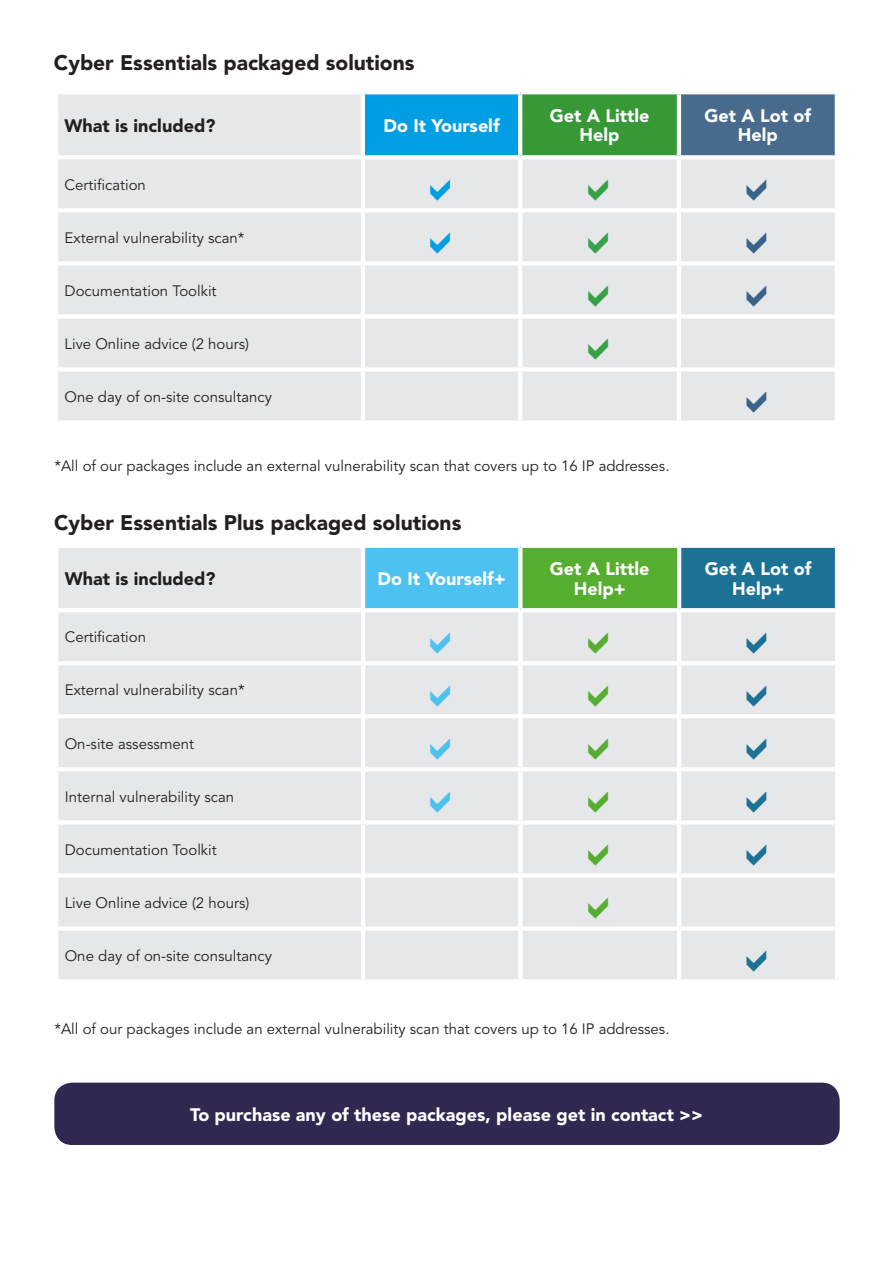
<style>
.page{position:relative;width:893px;height:1263px;background:#fff}
.page>*{position:absolute;margin:0;border:0;box-sizing:border-box;transform-origin:0 0}
.Body_text{font:900 21px "Avenir LT Std";color:#231f20}
.t1{font:900 18px/19.5px "Avenir LT Std";color:#fff;text-align:center}
.t2{font:900 18px "Avenir LT Std";color:#231f20}
.t3{font:15px "Avenir LT Std";color:#231f20}
</style>
<div class="page">
<div style="left:58px;top:94px;width:777px;height:114px;background:#e6e7e9"></div>
<div style="left:363px;top:92px;width:157px;height:65px;background:#009ee3"></div>
<div style="left:520px;top:92px;width:159px;height:65px;background:#369936"></div>
<div style="left:679px;top:92px;width:158px;height:65px;background:#476a8d"></div>
<div style="left:58px;top:212px;width:777px;height:208px;background:#e6e7e9"></div>
<hr style="left:518px;top:159px;width:4px;height:49px;background:#fff">
<hr style="left:677px;top:159px;width:4px;height:49px;background:#fff">
<hr style="left:361px;top:212px;width:4px;height:49px;background:#fff">
<hr style="left:518px;top:212px;width:4px;height:49px;background:#fff">
<hr style="left:677px;top:212px;width:4px;height:49px;background:#fff">
<hr style="left:54px;top:261px;width:309px;height:4px;background:#fff">
<hr style="left:363px;top:261px;width:157px;height:4px;background:#fff">
<hr style="left:361px;top:265px;width:4px;height:49px;background:#fff">
<hr style="left:520px;top:261px;width:159px;height:4px;background:#fff">
<hr style="left:518px;top:265px;width:4px;height:49px;background:#fff">
<hr style="left:679px;top:261px;width:160px;height:4px;background:#fff">
<hr style="left:677px;top:265px;width:4px;height:49px;background:#fff">
<div style="left:54px;top:314px;width:309px;height:5px;background:#fff"></div>
<div style="left:363px;top:314px;width:157px;height:5px;background:#fff"></div>
<hr style="left:361px;top:319px;width:4px;height:48px;background:#fff">
<div style="left:520px;top:314px;width:159px;height:5px;background:#fff"></div>
<hr style="left:518px;top:319px;width:4px;height:48px;background:#fff">
<div style="left:679px;top:314px;width:160px;height:5px;background:#fff"></div>
<hr style="left:677px;top:319px;width:4px;height:48px;background:#fff">
<div style="left:54px;top:367px;width:309px;height:5px;background:#fff"></div>
<div style="left:363px;top:367px;width:157px;height:5px;background:#fff"></div>
<hr style="left:361px;top:372px;width:4px;height:48px;background:#fff">
<div style="left:520px;top:367px;width:159px;height:5px;background:#fff"></div>
<hr style="left:518px;top:372px;width:4px;height:48px;background:#fff">
<div style="left:679px;top:367px;width:160px;height:5px;background:#fff"></div>
<hr style="left:677px;top:372px;width:4px;height:48px;background:#fff">
<hr style="left:54px;top:155px;width:309px;height:4px;background:#fff">
<hr style="left:361px;top:159px;width:4px;height:49px;background:#fff">
<hr style="left:361px;top:94px;width:4px;height:61px;background:#fff">
<hr style="left:363px;top:90px;width:157px;height:4px;background:#fff">
<svg style="left:518px;top:94px;width:4px;height:61px"></svg>
<svg style="left:363px;top:155px;width:157px;height:4px"></svg>
<hr style="left:520px;top:90px;width:159px;height:4px;background:#fff">
<hr style="left:677px;top:94px;width:4px;height:61px;background:#fff">
<svg style="left:520px;top:155px;width:159px;height:4px"></svg>
<hr style="left:679px;top:90px;width:160px;height:4px;background:#fff">
<hr style="left:835px;top:94px;width:4px;height:61px;background:#fff">
<svg style="left:679px;top:155px;width:158px;height:4px"></svg>
<div style="left:58px;top:665px;width:777px;height:314px;background:#e6e7e9"></div>
<hr style="left:361px;top:665px;width:4px;height:49px;background:#fff">
<hr style="left:518px;top:665px;width:4px;height:49px;background:#fff">
<hr style="left:677px;top:665px;width:4px;height:49px;background:#fff">
<hr style="left:54px;top:714px;width:309px;height:4px;background:#fff">
<hr style="left:363px;top:714px;width:157px;height:4px;background:#fff">
<hr style="left:361px;top:718px;width:4px;height:49px;background:#fff">
<hr style="left:520px;top:714px;width:159px;height:4px;background:#fff">
<hr style="left:518px;top:718px;width:4px;height:49px;background:#fff">
<hr style="left:679px;top:714px;width:160px;height:4px;background:#fff">
<hr style="left:677px;top:718px;width:4px;height:49px;background:#fff">
<hr style="left:54px;top:767px;width:309px;height:4px;background:#fff">
<hr style="left:363px;top:767px;width:157px;height:4px;background:#fff">
<hr style="left:361px;top:771px;width:4px;height:49px;background:#fff">
<hr style="left:520px;top:767px;width:159px;height:4px;background:#fff">
<hr style="left:518px;top:771px;width:4px;height:49px;background:#fff">
<hr style="left:679px;top:767px;width:160px;height:4px;background:#fff">
<hr style="left:677px;top:771px;width:4px;height:49px;background:#fff">
<hr style="left:54px;top:820px;width:309px;height:4px;background:#fff">
<hr style="left:363px;top:820px;width:157px;height:4px;background:#fff">
<hr style="left:361px;top:824px;width:4px;height:49px;background:#fff">
<hr style="left:520px;top:820px;width:159px;height:4px;background:#fff">
<hr style="left:518px;top:824px;width:4px;height:49px;background:#fff">
<hr style="left:679px;top:820px;width:160px;height:4px;background:#fff">
<hr style="left:677px;top:824px;width:4px;height:49px;background:#fff">
<div style="left:54px;top:873px;width:309px;height:5px;background:#fff"></div>
<div style="left:363px;top:873px;width:157px;height:5px;background:#fff"></div>
<hr style="left:361px;top:878px;width:4px;height:48px;background:#fff">
<div style="left:520px;top:873px;width:159px;height:5px;background:#fff"></div>
<hr style="left:518px;top:878px;width:4px;height:48px;background:#fff">
<div style="left:679px;top:873px;width:160px;height:5px;background:#fff"></div>
<hr style="left:677px;top:878px;width:4px;height:48px;background:#fff">
<div style="left:54px;top:926px;width:309px;height:5px;background:#fff"></div>
<div style="left:363px;top:926px;width:157px;height:5px;background:#fff"></div>
<hr style="left:361px;top:931px;width:4px;height:48px;background:#fff">
<div style="left:520px;top:926px;width:159px;height:5px;background:#fff"></div>
<hr style="left:518px;top:931px;width:4px;height:48px;background:#fff">
<div style="left:679px;top:926px;width:160px;height:5px;background:#fff"></div>
<hr style="left:677px;top:931px;width:4px;height:48px;background:#fff">
<div style="left:54px;top:1082px;width:786px;height:63px;background:#302851;border-radius:18px"></div>
<svg style="left:430px;top:179px;width:20px;height:21px"></svg>
<svg style="left:588px;top:179px;width:20px;height:21px"></svg>
<svg style="left:747px;top:179px;width:19px;height:21px"></svg>
<svg style="left:430px;top:232px;width:20px;height:21px"></svg>
<svg style="left:588px;top:232px;width:20px;height:21px"></svg>
<svg style="left:747px;top:232px;width:19px;height:21px"></svg>
<svg style="left:588px;top:285px;width:20px;height:21px"></svg>
<svg style="left:747px;top:285px;width:19px;height:21px"></svg>
<svg style="left:588px;top:338px;width:20px;height:21px"></svg>
<svg style="left:747px;top:391px;width:19px;height:22px"></svg>
<svg style="left:58px;top:546px;width:779px;height:115px;background:#b4d2cf"></svg>
<svg style="left:430px;top:685px;width:20px;height:21px"></svg>
<svg style="left:588px;top:685px;width:20px;height:21px"></svg>
<svg style="left:747px;top:685px;width:19px;height:21px"></svg>
<svg style="left:430px;top:738px;width:20px;height:21px"></svg>
<svg style="left:588px;top:738px;width:20px;height:21px"></svg>
<svg style="left:747px;top:738px;width:19px;height:21px"></svg>
<svg style="left:430px;top:791px;width:20px;height:21px"></svg>
<svg style="left:588px;top:791px;width:20px;height:21px"></svg>
<svg style="left:747px;top:791px;width:19px;height:21px"></svg>
<svg style="left:588px;top:844px;width:20px;height:21px"></svg>
<svg style="left:747px;top:844px;width:19px;height:21px"></svg>
<svg style="left:588px;top:897px;width:20px;height:21px"></svg>
<svg style="left:747px;top:950px;width:19px;height:22px"></svg>
<p class="Body_text" style="left:54px;top:50px;width:362px">Cyber Essentials packaged solutions</p>
<p class="t2" style="left:65px;top:114px;width:152px">What is included?</p>
<p class="t1" style="left:383px;top:116px;width:118px">Do It Yourself</p>
<p class="t1" style="left:550px;top:106px;width:101px">Get A Little<br>Help</p>
<p class="t1" style="left:705px;top:106px;width:108px">Get A Lot of<br>Help</p>
<p class="t3" style="left:65px;top:176px;width:83px">Certification</p>
<p class="t3" style="left:65px;top:229px;width:181px">External vulnerability scan*</p>
<p class="t3" style="left:65px;top:282px;width:153px">Documentation Toolkit</p>
<p class="t3" style="left:65px;top:335px;width:186px">Live Online advice (2 hours)</p>
<p class="t3" style="left:65px;top:388px;width:209px">One day of on-site consultancy</p>
<p class="t3" style="left:54px;top:457px;width:617px">*All of our packages include an external vulnerability scan that covers up to 16 IP addresses.</p>
<p class="Body_text" style="left:54px;top:510px;width:409px">Cyber Essentials Plus packaged solutions</p>
<p class="t2" style="left:65px;top:568px;width:152px">What is included?</p>
<p class="t1" style="left:378px;top:569px;width:130px">Do It Yourself+</p>
<p class="t1" style="left:550px;top:559px;width:101px">Get A Little<br>Help+</p>
<p class="t1" style="left:705px;top:559px;width:108px">Get A Lot of<br>Help+</p>
<p class="t3" style="left:65px;top:629px;width:83px">Certification</p>
<p class="t3" style="left:65px;top:682px;width:181px">External vulnerability scan*</p>
<p class="t3" style="left:65px;top:735px;width:131px">On-site assessment</p>
<p class="t3" style="left:65px;top:788px;width:171px">Internal vulnerability scan</p>
<p class="t3" style="left:65px;top:841px;width:153px">Documentation Toolkit</p>
<p class="t3" style="left:65px;top:894px;width:186px">Live Online advice (2 hours)</p>
<p class="t3" style="left:65px;top:947px;width:209px">One day of on-site consultancy</p>
<p class="t3" style="left:54px;top:1020px;width:617px">*All of our packages include an external vulnerability scan that covers up to 16 IP addresses.</p>
<p class="t1" style="left:190px;top:1104px;width:515px">To purchase any of these packages, please get in contact &gt;&gt;</p>
</div>
